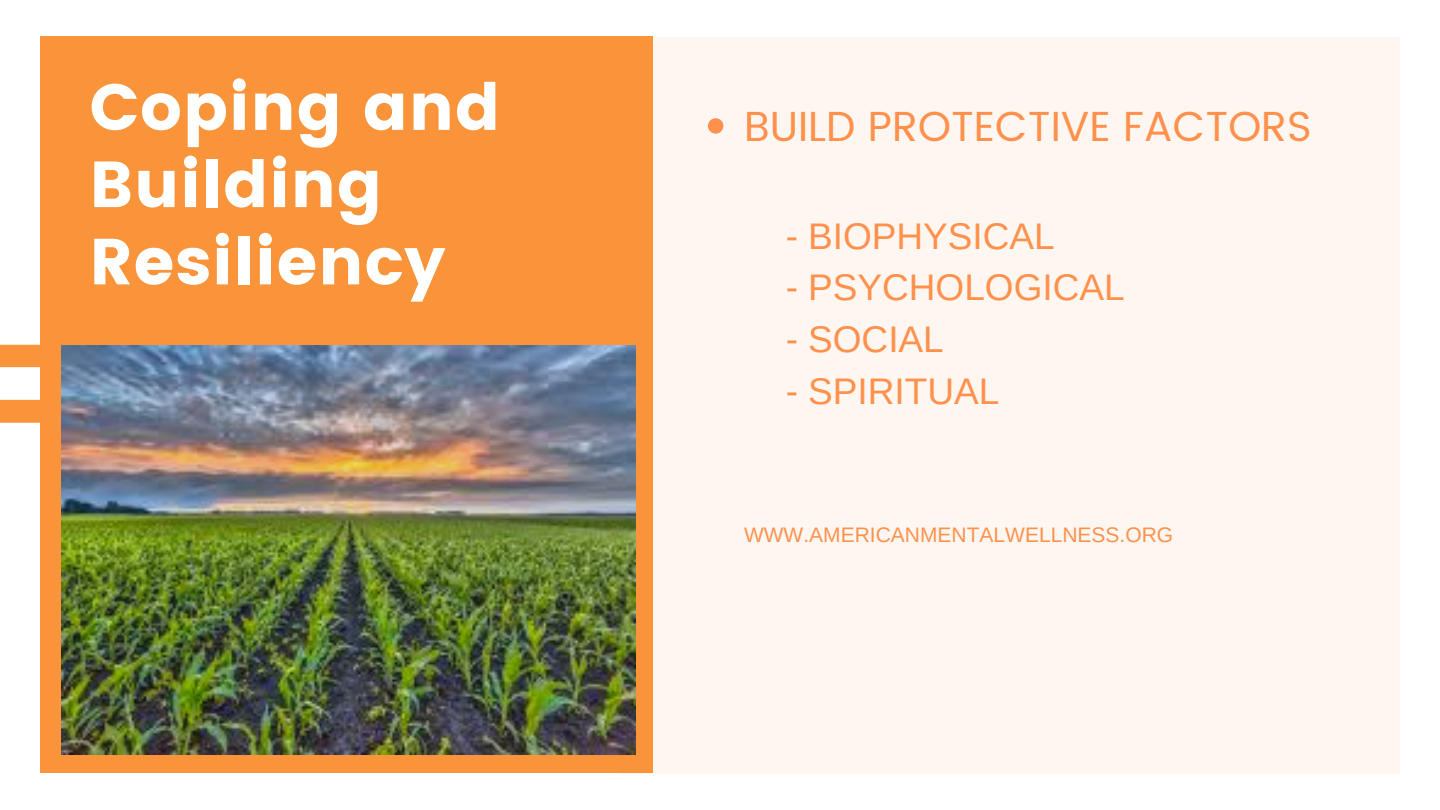
<style>
.page{position:relative;width:1440px;height:810px;background:#fff}
.page>*{position:absolute;margin:0;border:0;box-sizing:border-box;transform-origin:0 0}
.t1{font:65px/77.2px "Poppins";letter-spacing:.01em;color:#fff}
.t2{font:42px "Poppins";color:#ff914d}
.t3{font:37px "Arimo";color:#ff914d}
.t4{font:21px "Arimo";color:#ff914d}
</style>
<div class="page">
<div style="left:619px;top:37px;width:781px;height:736px;background:#fef7f1"></div>
<div style="left:40px;top:37px;width:613px;height:736px;background:#f9943b"></div>
<svg style="left:0;top:345px;width:110px;height:78px"></svg>
<img style="left:61px;top:346px;width:575px;height:408px">
<svg style="left:708px;top:118px;width:15px;height:16px"></svg>
<h1 class="t1" style="left:89px;top:69px;width:412px">Coping and<br>Building<br>Resiliency</h1>
<p class="t2" style="left:744px;top:102px;width:569px">BUILD PROTECTIVE FACTORS</p>
<p class="t3" style="left:786px;top:215px;width:271px">- BIOPHYSICAL</p>
<p class="t3" style="left:786px;top:267px;width:341px">- PSYCHOLOGICAL</p>
<p class="t3" style="left:786px;top:318px;width:160px">- SOCIAL</p>
<p class="t3" style="left:786px;top:370px;width:215px">- SPIRITUAL</p>
<p class="t4" style="left:744px;top:523px;width:431px">WWW.AMERICANMENTALWELLNESS.ORG</p>
</div>
